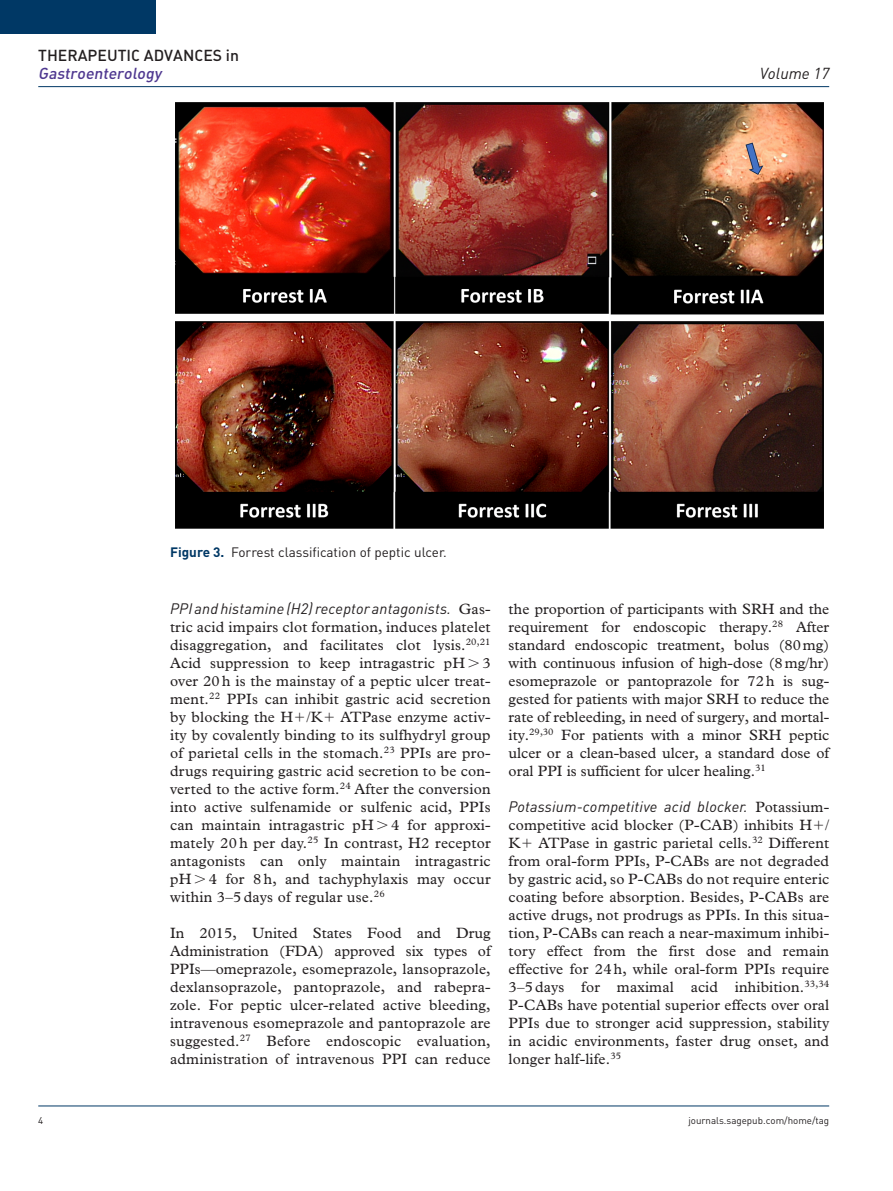
<style>
.page{position:relative;width:893px;height:1191px;background:#fff}
.page>*{position:absolute;margin:0;border:0;box-sizing:border-box;transform-origin:0 0}
.t1{font:15.75px "DIN Medium Alternate";color:#231f20}
.t2{font:italic 15.75px "DIN Medium Alternate";color:#4f3890}
.t3{font:italic 15.75px "DIN";color:#231f20}
.t4{font:15px/18px "Plantin Std";letter-spacing:.01em;color:#231f20;text-align:justify}
.t5{font:italic 15px "DIN";letter-spacing:.01em;color:#231f20}
.t6{font:13.5px "DIN";color:#231f20}
.t7{font:9.75px "DIN";color:#231f20}
.s1{font-weight:700;color:#003865}
.s2{font-family:"Plantin Std";font-style:normal}
</style>
<div class="page">
<hr style="left:38px;top:86px;width:791px;height:1px;background:#003865">
<hr style="left:38px;top:1105px;width:791px;height:1px;background:#003865">
<div style="left:0;top:0;width:155px;height:34px;background:#003865"></div>
<img style="left:176px;top:102px;width:648px;height:427px">
<p class="t1" style="left:38px;top:45px;width:202px">THERAPEUTIC ADVANCES IN</p>
<p class="t2" style="left:38px;top:63px;width:125px">Gastroenterology</p>
<p class="t3" style="left:760px;top:63px;width:71px">Volume 17</p>
<p class="t6" style="left:170px;top:543px;width:278px"><span class="s1">Figure 3.</span> Forrest classification of peptic ulcer.</p>
<p class="t5" style="left:170px;top:599px;width:322px">PPI and histamine (H2) receptor antagonists. <span class="s2">Gas-</span></p>
<p class="t4" style="left:170px;top:617px;width:322px">tric acid impairs clot formation, induces platelet disaggregation, and facilitates clot lysis.<sup>20,21<br></sup>Acid suppression to keep intragastric pH 3 over 20 h is the mainstay of a peptic ulcer treat&shy;ment.<sup>22</sup> PPIs can inhibit gastric acid secretion by blocking the H /K ATPase enzyme activ&shy;ity by covalently binding to its sulfhydryl group of parietal cells in the stomach.<sup>23</sup> PPIs are pro&shy;drugs requiring gastric acid secretion to be con&shy;verted to the active form.<sup>24</sup> After the conversion into active sulfenamide or sulfenic acid, PPIs can maintain intragastric pH 4 for approxi&shy;mately 20 h per day.<sup>25</sup> In contrast, H2 receptor antagonists can only maintain intragastric pH 4 for 8 h, and tachyphylaxis may occur within 3–5 days of regular use.<sup>26</sup></p>
<p class="t4" style="left:170px;top:923px;width:322px">In 2015, United States Food and Drug Administration (FDA) approved six types of PPIs—omeprazole, esomeprazole, lansoprazole, dexlansoprazole, pantoprazole, and rabepra&shy;zole. For peptic ulcer-related active bleeding, intravenous esomeprazole and pantoprazole are suggested.<sup>27</sup> Before endoscopic evaluation, administration of intravenous PPI can reduce</p>
<p class="t4" style="left:509px;top:599px;width:322px">the proportion of participants with SRH and the requirement for endoscopic therapy.<sup>28</sup> After standard endoscopic treatment, bolus (80mg) with continuous infusion of high-dose (8mg/hr) esomeprazole or pantoprazole for 72h is sug&shy;gested for patients with major SRH to reduce the rate of rebleeding, in need of surgery, and mortal&shy;ity.<sup>29,30</sup> For patients with a minor SRH peptic ulcer or a clean-based ulcer, a standard dose of oral PPI is sufficient for ulcer healing.<sup>31</sup></p>
<p class="t5" style="left:509px;top:797px;width:322px">Potassium-competitive acid blocker. <span class="s2">Potassium-</span></p>
<p class="t4" style="left:509px;top:815px;width:322px">competitive acid blocker (P-CAB) inhibits H / K ATPase in gastric parietal cells.<sup>32</sup> Different from oral-form PPIs, P-CABs are not degraded by gastric acid, so P-CABs do not require enteric coating before absorption. Besides, P-CABs are active drugs, not prodrugs as PPIs. In this situa&shy;tion, P-CABs can reach a near-maximum inhibi&shy;tory effect from the first dose and remain effective for 24 h, while oral-form PPIs require 3–5 days for maximal acid inhibition.<sup>33,34<br></sup>P-CABs have potential superior effects over oral PPIs due to stronger acid suppression, stability in acidic environments, faster drug onset, and longer half-life.<sup>35</sup></p>
<p class="t7" style="left:38px;top:1114px;width:7px">4</p>
<p class="t7" style="left:688px;top:1114px;width:142px">journals.sagepub.com/home/tag</p>
</div>
